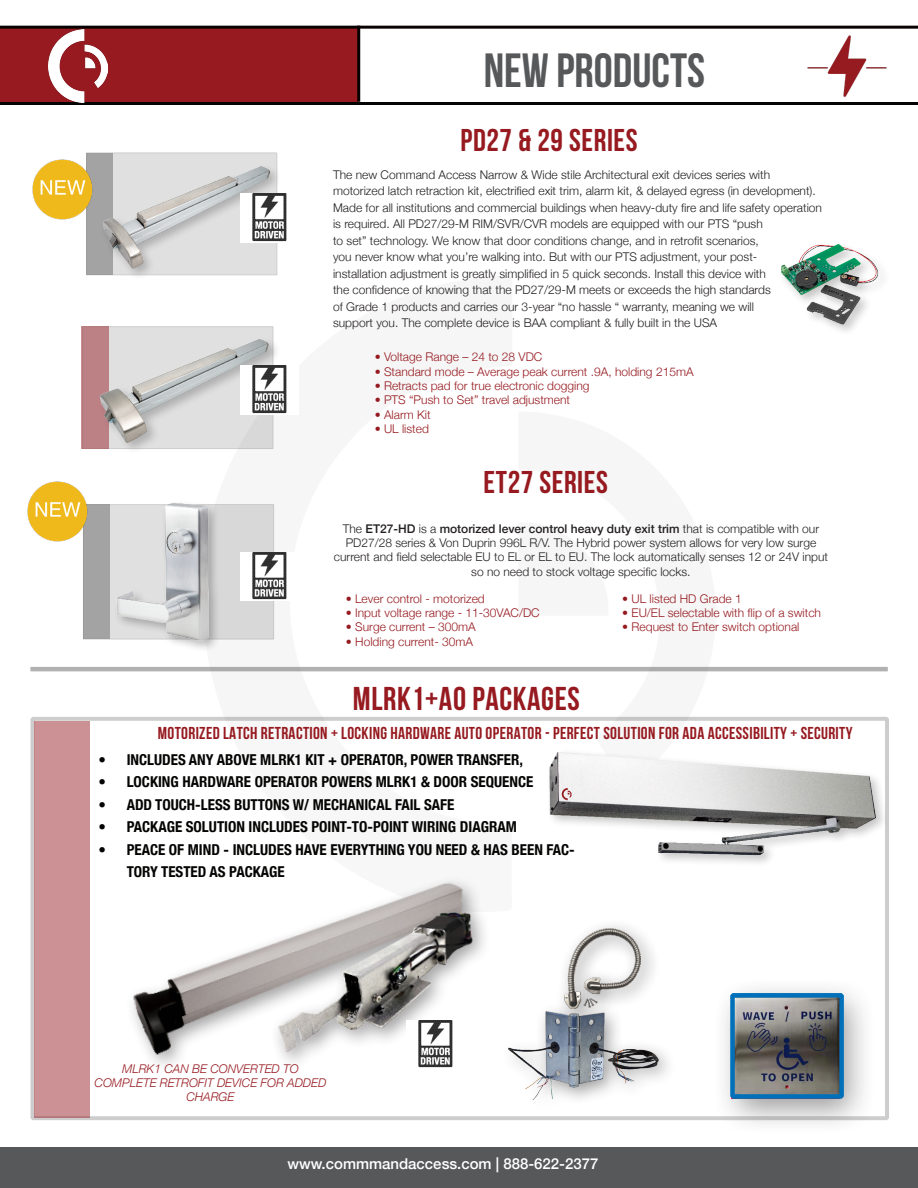
<style>
.page{position:relative;width:918px;height:1188px;background:#fff}
.page>*{position:absolute;margin:0;border:0;box-sizing:border-box;transform-origin:0 0}
.t1{font:700 48px "Bebas Neue";color:#57585a}
.t2{font:700 33px "Bebas Neue";letter-spacing:.02em;color:#961a20}
.t3{font:700 31.5px "Bebas Neue";letter-spacing:.02em;color:#961a20}
.t4{font:700 17.25px "Bebas Neue";letter-spacing:.02em;color:#961a20}
.t5{font:700 condensed 15px/22.5px "Helvetica Neue";color:#040503}
.t6{font:500 15px "Helvetica Neue";color:#fff}
.t7{font:300 12px/16.5px "Helvetica Neue";color:#231f20}
.t8{font:300 12px "Helvetica Neue";color:#961a20}
.t9{font:italic 300 12px/14.4px "Helvetica Neue";color:#961a20;text-align:center}
.s1{font-weight:500}
</style>
<div class="page">
<div style="left:0;top:29px;width:357px;height:73px;background:#961a20"></div>
<hr style="left:0;top:102px;width:918px;height:3px;background:#040503">
<hr style="left:0;top:26px;width:918px;height:3px;background:#080302">
<svg style="left:518px;top:666px;width:199px;height:51px"></svg>
<div style="left:0;top:1147px;width:918px;height:41px;background:#57585a"></div>
<img style="left:48px;top:30px;width:60px;height:72px">
<hr style="left:357px;top:26px;width:3px;height:76px;background:#080302">
<div style="left:87px;top:153px;width:26px;height:122px;background:#a3a3a4"></div>
<div style="left:98px;top:337px;width:183px;height:117px;background:#231f20;opacity:.25"></div>
<img style="left:89px;top:326px;width:189px;height:121px">
<img style="left:781px;top:244px;width:101px;height:87px">
<div style="left:100px;top:163px;width:182px;height:118px;background:#231f20;opacity:.25"></div>
<img style="left:95px;top:154px;width:180px;height:127px">
<img style="left:241px;top:194px;width:46px;height:48px">
<img style="left:241px;top:366px;width:46px;height:48px">
<img style="left:805px;top:25px;width:85px;height:72px">
<img style="left:32px;top:152px;width:67px;height:75px">
<div style="left:83px;top:504px;width:191px;height:135px;background:#d8d8d9"></div>
<div style="left:83px;top:505px;width:27px;height:134px;background:#a3a3a4"></div>
<img style="left:241px;top:552px;width:46px;height:49px">
<img style="left:27px;top:481px;width:63px;height:61px">
<div style="left:114px;top:500px;width:107px;height:153px;background:#231f20;opacity:.29"></div>
<img style="left:90px;top:500px;width:145px;height:144px">
<div style="left:35px;top:721px;width:55px;height:396px;background:#cc9194"></div>
<div style="left:125px;top:875px;width:358px;height:198px;background:#231f20;opacity:.42"></div>
<img style="left:126px;top:878px;width:357px;height:177px">
<div style="left:555px;top:918px;width:106px;height:109px;background:#231f20;opacity:.45"></div>
<img style="left:565px;top:928px;width:76px;height:75px">
<div style="left:500px;top:1003px;width:177px;height:112px;background:#231f20;opacity:.45"></div>
<img style="left:509px;top:1012px;width:149px;height:87px">
<img style="left:245px;top:890px;width:239px;height:181px">
<div style="left:713px;top:976px;width:163px;height:160px;background:#231f20;opacity:.45"></div>
<img style="left:735px;top:998px;width:104px;height:96px">
<div style="left:730px;top:993px;width:114px;height:106px;border:4px solid #0070ba"></div>
<div style="left:547px;top:749px;width:341px;height:119px;background:#231f20;opacity:.25"></div>
<img style="left:550px;top:749px;width:334px;height:108px">
<img style="left:407px;top:1021px;width:57px;height:48px">
<hr style="left:30px;top:667px;width:858px;height:4px;background:#b1b1b2">
<p class="t1" style="left:484px;top:44px;width:223px">NEW PRODUCTS</p>
<p class="t3" style="left:460px;top:122px;width:179px">PD27 &amp; 29 SERIES</p>
<p class="t7" style="left:333px;top:166px;width:491px">The new Command Access Narrow &amp; Wide stile Architectural exit devices series with motorized latch retraction kit, electrified exit trim, alarm kit, &amp; delayed egress (in development).<br>Made for all institutions and commercial buildings when heavy-duty fire and life safety operation is required. All PD27/29-M RIM/SVR/CVR models are equipped with our PTS “push<br>to set” technology. We know that door conditions change, and in retrofit scenarios,<br>you never know what you’re walking into. But with our PTS adjustment, your post-<br>installation adjustment is greatly simplified in 5 quick seconds. Install this device with<br>the confidence of knowing that the PD27/29-M meets or exceeds the high standards<br>of Grade 1 products and carries our 3-year “no hassle “ warranty, meaning we will<br>support you. The complete device is BAA compliant &amp; fully built in the USA</p>
<p class="t8" style="left:375px;top:347px;width:169px">• Voltage Range – 24 to 28 VDC</p>
<p class="t8" style="left:375px;top:362px;width:320px">• Standard mode – Average peak current .9A, holding 215mA</p>
<p class="t8" style="left:375px;top:376px;width:216px">• Retracts pad for true electronic dogging</p>
<p class="t8" style="left:375px;top:390px;width:197px">• PTS “Push to Set” travel adjustment</p>
<p class="t8" style="left:375px;top:405px;width:58px">• Alarm Kit</p>
<p class="t8" style="left:375px;top:419px;width:56px">• UL listed</p>
<p class="t3" style="left:484px;top:465px;width:126px">ET27 SERIES</p>
<p class="t7" style="left:334px;top:520px;width:496px;line-height:14.4px;text-align:center">The <span class="s1">ET27-HD</span> is a <span class="s1">motorized lever control heavy duty exit trim</span> that is compatible with our PD27/28 series &amp; Von Duprin 996L R/V. The Hybrid power system allows for very low surge current and field selectable EU to EL or EL to EU. The lock automatically senses 12 or 24V input so no need to stock voltage specific locks.</p>
<p class="t8" style="left:346px;top:589px;width:140px">• Lever control - motorized</p>
<p class="t8" style="left:346px;top:603px;width:195px">• Input voltage range - 11-30VAC/DC</p>
<p class="t8" style="left:346px;top:617px;width:131px">• Surge current – 300mA</p>
<p class="t8" style="left:346px;top:632px;width:129px">• Holding current- 30mA</p>
<p class="t8" style="left:622px;top:589px;width:121px">• UL listed HD Grade 1</p>
<p class="t8" style="left:622px;top:603px;width:200px">• EU/EL selectable with flip of a switch</p>
<p class="t8" style="left:622px;top:617px;width:179px">• Request to Enter switch optional</p>
<p class="t2" style="left:353px;top:681px;width:229px">MLRK1+AO PACKAGES</p>
<p class="t4" style="left:158px;top:723px;width:696px">MOTORIZED LATCH RETRACTION + LOCKING HARDWARE AUTO OPERATOR - PERFECT SOLUTION FOR ADA ACCESSIBILITY + SECURITY</p>
<p class="t5" style="left:99px;top:747px;width:426px">• INCLUDES ANY ABOVE MLRK1 KIT + OPERATOR, POWER TRANSFER,</p>
<p class="t5" style="left:99px;top:769px;width:436px">• LOCKING HARDWARE OPERATOR POWERS MLRK1 &amp; DOOR SEQUENCE</p>
<p class="t5" style="left:99px;top:792px;width:357px">• ADD TOUCH-LESS BUTTONS W/ MECHANICAL FAIL SAFE</p>
<p class="t5" style="left:99px;top:814px;width:420px">• PACKAGE SOLUTION INCLUDES POINT-TO-POINT WIRING DIAGRAM</p>
<p class="t5" style="left:127px;top:837px;width:449px;text-indent:-28px">• PEACE OF MIND - INCLUDES HAVE EVERYTHING YOU NEED &amp; HAS BEEN FAC-<br>TORY TESTED AS PACKAGE</p>
<p class="t9" style="left:95px;top:1060px;width:233px">MLRK1 CAN BE CONVERTED TO<br>COMPLETE RETROFIT DEVICE FOR ADDED<br>CHARGE</p>
<p class="t6" style="left:287px;top:1151px;width:312px">www.commmandaccess.com | 888-622-2377</p>
</div>
